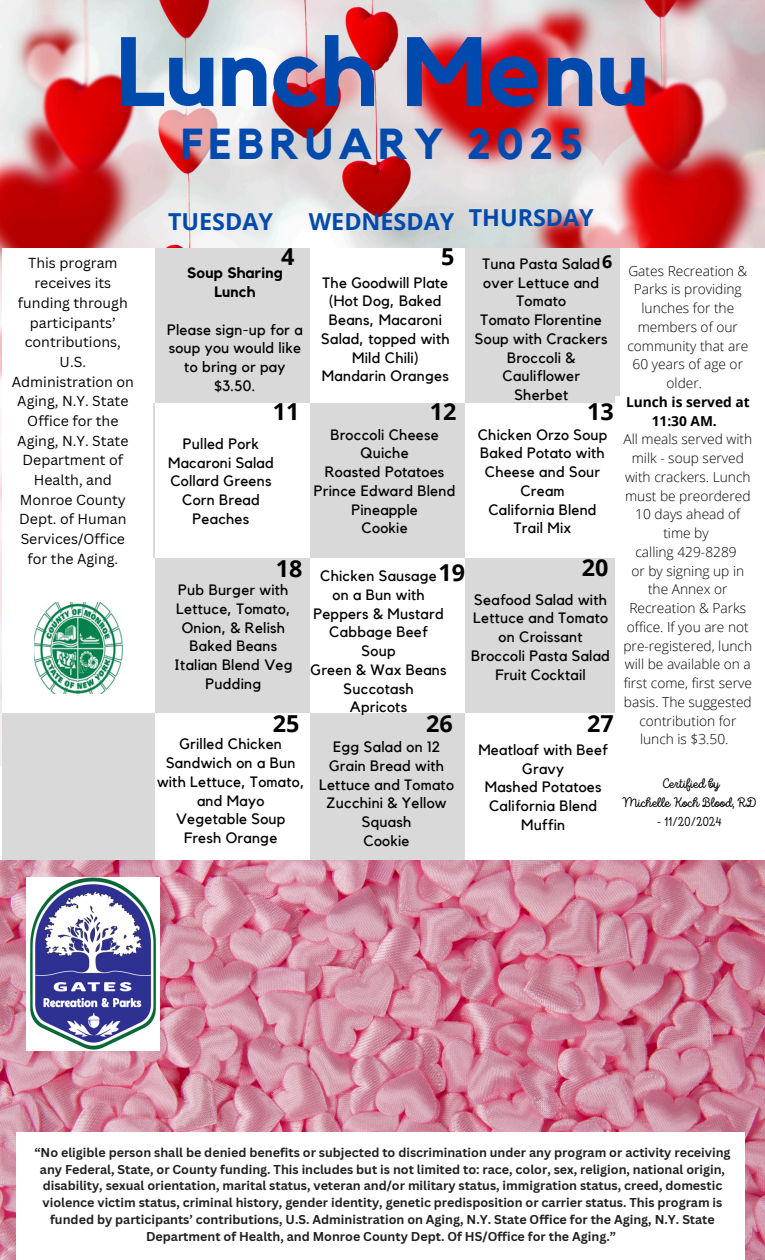
<style>
.page{position:relative;width:765px;height:1260px;background:#fff}
.page>*{position:absolute;margin:0;border:0;box-sizing:border-box;transform-origin:0 0}
.t1{font:700 97.25px "Kollektif";color:#004aad}
.t2{font:700 43.25px "Kollektif";letter-spacing:.13em;color:#004aad}
.t3{font:700 23.38px "Open Sans";color:#004aad}
.t4{font:700 23.38px "Open Sans";color:#000}
.t5{font:700 17.88px "Open Sans";color:#000}
.t6{font:15px/18.8px "Kollektif";letter-spacing:.015em;color:#000;text-align:center}
.t7{font:700 15px/18.8px "Kollektif";letter-spacing:.015em;color:#000;text-align:center}
.t8{font:14.12px/19.8px "Canva Sans";color:#000;text-align:center}
.t9{font:300 13.75px/18.8px "Open Sans";color:#000;text-align:center}
.t10{font:13.75px/18.8px "Intro Script";color:#000;text-align:center}
.t11{font:700 12.5px/16.8px "Canva Sans";color:#231f20;text-align:center}
.s1{font-weight:700}
</style>
<div class="page">
<img style="left:0;top:0;width:765px;height:765px">
<div style="left:2px;top:248px;width:153px;height:155px;background:#fff"></div>
<div style="left:310px;top:248px;width:155px;height:155px;background:#fff"></div>
<div style="left:155px;top:248px;width:155px;height:155px;background:#d9d9d9"></div>
<div style="left:620px;top:248px;width:145px;height:155px;background:#fff"></div>
<div style="left:465px;top:248px;width:155px;height:155px;background:#d9d9d9"></div>
<div style="left:155px;top:403px;width:155px;height:155px;background:#fff"></div>
<div style="left:310px;top:403px;width:155px;height:155px;background:#d9d9d9"></div>
<div style="left:465px;top:403px;width:155px;height:155px;background:#fff"></div>
<div style="left:2px;top:558px;width:153px;height:155px;background:#fff"></div>
<div style="left:310px;top:558px;width:155px;height:155px;background:#fff"></div>
<div style="left:155px;top:558px;width:155px;height:155px;background:#d9d9d9"></div>
<div style="left:465px;top:558px;width:155px;height:155px;background:#d9d9d9"></div>
<div style="left:2px;top:713px;width:153px;height:155px;background:#d9d9d9"></div>
<div style="left:155px;top:713px;width:155px;height:155px;background:#fff"></div>
<div style="left:310px;top:713px;width:155px;height:155px;background:#d9d9d9"></div>
<div style="left:465px;top:713px;width:155px;height:155px;background:#fff"></div>
<div style="left:615px;top:396px;width:150px;height:616px;background:#fff"></div>
<img style="left:0;top:860px;width:765px;height:400px">
<div style="left:16px;top:1132px;width:728px;height:128px;background:#fff"></div>
<div style="left:2px;top:250px;width:150px;height:455px;background:#fff"></div>
<img style="left:34px;top:603px;width:89px;height:91px">
<img style="left:27px;top:878px;width:133px;height:172px">
<h3 class="t1" style="left:116px;top:27px;width:534px">Lunch Menu</h3>
<h3 class="t2" style="left:181px;top:124px;width:404px">FEBRUARY 2025</h3>
<h3 class="t3" style="left:168px;top:205px;width:107px">TUESDAY</h3>
<p class="t3" style="left:309px;top:205px;width:147px">WEDNESDAY</p>
<h5 class="t3" style="left:469px;top:201px;width:127px">THURSDAY</h5>
<h5 class="t4" style="left:281px;top:240px;width:15px">4</h5>
<p class="t4" style="left:441px;top:240px;width:15px">5</p>
<p class="t5" style="left:602px;top:249px;width:12px">6</p>
<h5 class="t8" style="left:12px;top:253px;width:124px">This program receives its funding through participants’ contributions,<br>U.S.<br>Administration on<br>Aging, N.Y. State<br>Office for the<br>Aging, N.Y. State<br>Department of<br>Health, and<br>Monroe County<br>Dept. of Human<br>Services/Office for the Aging.</h5>
<h5 class="t7" style="left:187px;top:264px;width:97px">Soup Sharing<br>Lunch</h5>
<p class="t6" style="left:475px;top:255px;width:134px">Tuna Pasta Salad over Lettuce and<br>Tomato<br>Tomato Florentine<br>Soup with Crackers<br>Broccoli &amp;<br>Cauliflower<br>Sherbet</p>
<p class="t6" style="left:321px;top:274px;width:130px">The Goodwill Plate (Hot Dog, Baked<br>Beans, Macaroni<br>Salad, topped with<br>Mild Chili)<br>Mandarin Oranges</p>
<h5 class="t6" style="left:167px;top:321px;width:137px">Please sign-up for a soup you would like to bring or pay $3.50.</h5>
<h5 class="t4" style="left:430px;top:395px;width:28px">12</h5>
<p class="t4" style="left:587px;top:395px;width:28px">13</p>
<h2 class="t4" style="left:273px;top:395px;width:28px">11</h2>
<h5 class="t6" style="left:168px;top:435px;width:107px">Pulled Pork<br>Macaroni Salad<br>Collard Greens<br>Corn Bread<br>Peaches</h5>
<h5 class="t6" style="left:314px;top:426px;width:143px">Broccoli Cheese<br>Quiche<br>Roasted Potatoes<br>Prince Edward Blend<br>Pineapple<br>Cookie</h5>
<h5 class="t6" style="left:478px;top:426px;width:131px">Chicken Orzo Soup<br>Baked Potato with<br>Cheese and Sour<br>Cream<br>California Blend<br>Trail Mix</h5>
<p class="t4" style="left:582px;top:551px;width:28px">20</p>
<p class="t4" style="left:276px;top:552px;width:28px">18</p>
<h4 class="t4" style="left:438px;top:556px;width:28px">19</h4>
<p class="t6" style="left:310px;top:567px;width:138px">Chicken Sausage on a Bun with<br>Peppers &amp; Mustard<br>Cabbage Beef<br>Soup<br>Green &amp; Wax Beans<br>Succotash<br>Apricots</p>
<p class="t6" style="left:174px;top:581px;width:120px">Pub Burger with<br>Lettuce, Tomato,<br>Onion, &amp; Relish<br>Baked Beans<br>Italian Blend Veg<br>Pudding</p>
<p class="t6" style="left:471px;top:591px;width:140px">Seafood Salad with<br>Lettuce and Tomato on Croissant<br>Broccoli Pasta Salad<br>Fruit Cocktail</p>
<p class="t4" style="left:426px;top:707px;width:28px">26</p>
<p class="t4" style="left:587px;top:707px;width:28px">27</p>
<h1 class="t4" style="left:273px;top:707px;width:28px">25</h1>
<h5 class="t6" style="left:157px;top:735px;width:149px">Grilled Chicken<br>Sandwich on a Bun with Lettuce, Tomato, and Mayo<br>Vegetable Soup<br>Fresh Orange</h5>
<h5 class="t6" style="left:319px;top:738px;width:136px">Egg Salad on 12<br>Grain Bread with<br>Lettuce and Tomato<br>Zucchini &amp; Yellow<br>Squash<br>Cookie</h5>
<h5 class="t6" style="left:478px;top:741px;width:131px">Meatloaf with Beef<br>Gravy<br>Mashed Potatoes<br>California Blend<br>Muffin</h5>
<h5 class="t9" style="left:623px;top:261px;width:130px">Gates Recreation &amp;<br>Parks is providing lunches for the members of our community that are<br>60 years of age or older.<br><span class="s1">Lunch is served at<br>11:30 AM.<br></span>All meals served with milk - soup served with crackers. Lunch must be preordered<br>10 days ahead of time by<br>calling 429-8289<br>or by signing up in the Annex or<br>Recreation &amp; Parks office. If you are not pre-registered, lunch will be available on a first come, first serve basis. The suggested contribution for lunch is $3.50.</h5>
<p class="t10" style="left:622px;top:775px;width:135px">Certified by<br>Michelle Koch Blood, RD</p>
<p class="t10" style="left:656px;top:813px;width:67px">- 11/20/2024</p>
<p class="t11" style="left:34px;top:1144px;width:698px">“No eligible person shall be denied benefits or subjected to discrimination under any program or activity receiving any Federal, State, or County funding. This includes but is not limited to: race, color, sex, religion, national origin, disability, sexual orientation, marital status, veteran and/or military status, immigration status, creed, domestic violence victim status, criminal history, gender identity, genetic predisposition or carrier status. This program is funded by participants’ contributions, U.S. Administration on Aging, N.Y. State Office for the Aging, N.Y. State Department of Health, and Monroe County Dept. Of HS/Office for the Aging.”</p>
</div>
